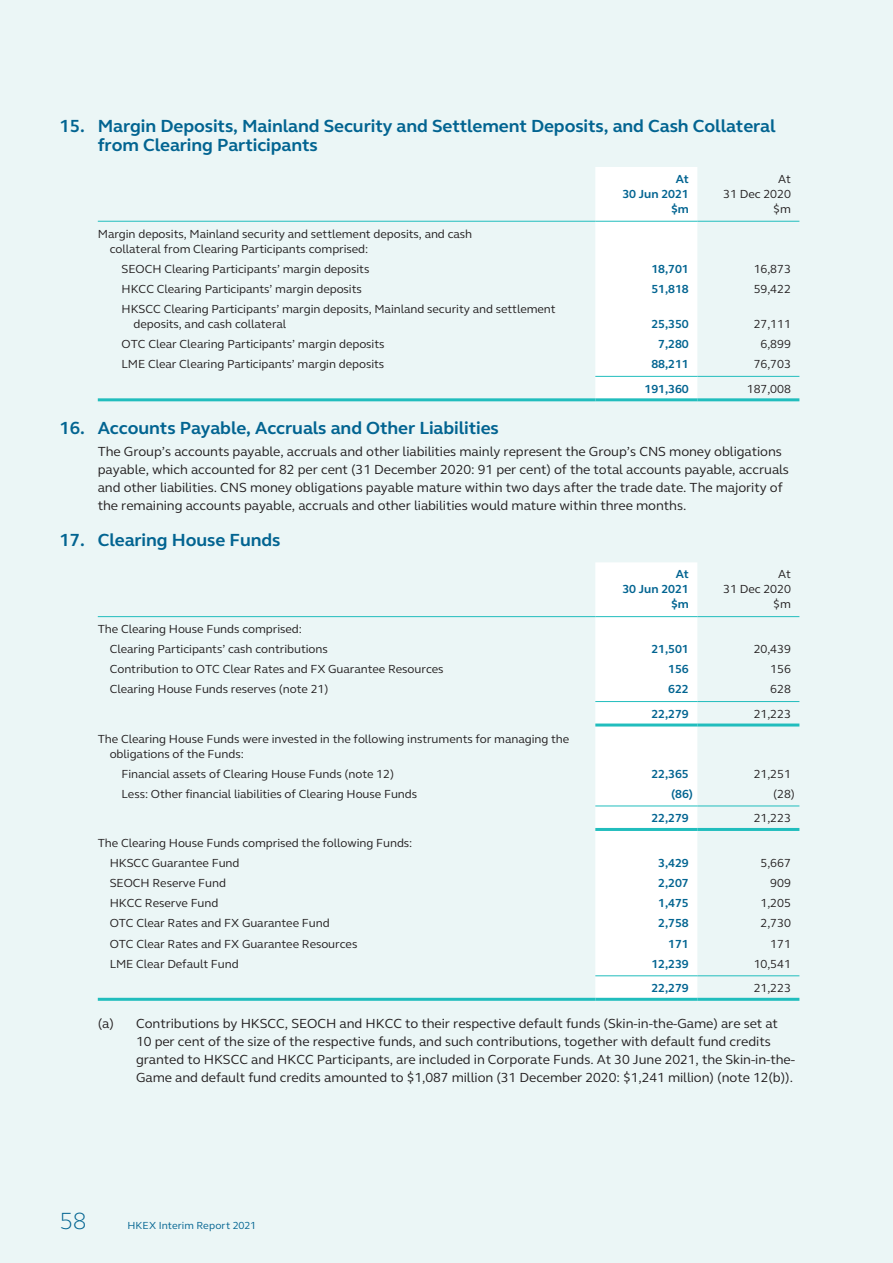
<style>
.page{position:relative;width:893px;height:1263px;background:#ebf6f6}
.page>*{position:absolute;margin:0;border:0;box-sizing:border-box;transform-origin:0 0}
.t1{font:300 24px "FS Elliot Pro";color:#026491}
.t2{font:700 18px/18.8px "FS Elliot Pro";letter-spacing:-.005em;color:#026491}
.t3{font:13.5px/18px "FS Elliot Pro";letter-spacing:-.005em;color:#231f20}
.t4{font:12px/15px "FS Elliot Pro";letter-spacing:-.005em;color:#231f20}
.t5{font:700 12px/15px "FS Elliot Pro";letter-spacing:-.005em;color:#026491;text-align:right}
.t6{font:10.5px "FS Elliot Pro";letter-spacing:.005em;color:#026491}
</style>
<div class="page">
<div style="left:595px;top:167px;width:102px;height:231px;background:#fff"></div>
<hr style="left:98px;top:221px;width:497px;height:1px;background:#21bdbd">
<hr style="left:595px;top:221px;width:102px;height:1px;background:#21bdbd">
<hr style="left:697px;top:221px;width:102px;height:1px;background:#21bdbd">
<hr style="left:595px;top:376px;width:102px;height:1px;background:#21bdbd">
<hr style="left:697px;top:376px;width:102px;height:1px;background:#21bdbd">
<hr style="left:98px;top:398px;width:497px;height:3px;background:#21bdbd">
<hr style="left:595px;top:398px;width:102px;height:3px;background:#21bdbd">
<hr style="left:697px;top:398px;width:102px;height:3px;background:#21bdbd">
<div style="left:595px;top:562px;width:102px;height:436px;background:#fff"></div>
<hr style="left:98px;top:616px;width:497px;height:1px;background:#21bdbd">
<hr style="left:595px;top:616px;width:102px;height:1px;background:#21bdbd">
<hr style="left:697px;top:616px;width:102px;height:1px;background:#21bdbd">
<hr style="left:595px;top:701px;width:102px;height:1px;background:#21bdbd">
<hr style="left:697px;top:701px;width:102px;height:1px;background:#21bdbd">
<hr style="left:595px;top:723px;width:102px;height:3px;background:#21bdbd">
<hr style="left:697px;top:723px;width:102px;height:3px;background:#21bdbd">
<hr style="left:595px;top:805px;width:102px;height:1px;background:#21bdbd">
<hr style="left:697px;top:805px;width:102px;height:1px;background:#21bdbd">
<hr style="left:595px;top:828px;width:102px;height:3px;background:#21bdbd">
<hr style="left:697px;top:828px;width:102px;height:3px;background:#21bdbd">
<hr style="left:595px;top:975px;width:102px;height:1px;background:#21bdbd">
<hr style="left:697px;top:975px;width:102px;height:1px;background:#21bdbd">
<hr style="left:98px;top:998px;width:497px;height:3px;background:#21bdbd">
<hr style="left:595px;top:998px;width:102px;height:3px;background:#21bdbd">
<hr style="left:697px;top:998px;width:102px;height:3px;background:#21bdbd">
<h2 class="t2" style="left:98px;top:116px;width:679px;text-indent:-38px">15. Margin Deposits, Mainland Security and Settlement Deposits, and Cash Collateral from Clearing Participants</h2>
<p class="t5" style="left:622px;top:171px;width:68px">At<br>30 Jun 2021</p>
<p class="t4" style="left:723px;top:171px;width:69px;text-align:right">At<br>31 Dec 2020</p>
<p class="t5" style="left:671px;top:201px;width:19px">$m</p>
<p class="t4" style="left:773px;top:201px;width:19px">$m</p>
<p class="t4" style="left:110px;top:226px;width:364px;text-indent:-12px">Margin deposits, Mainland security and settlement deposits, and cash collateral from Clearing Participants comprised:</p>
<p class="t4" style="left:122px;top:261px;width:249px">SEOCH Clearing Participants’ margin deposits</p>
<p class="t5" style="left:651px;top:261px;width:39px">18,701</p>
<p class="t4" style="left:754px;top:261px;width:39px">16,873</p>
<p class="t4" style="left:122px;top:281px;width:242px">HKCC Clearing Participants’ margin deposits</p>
<p class="t5" style="left:651px;top:281px;width:39px">51,818</p>
<p class="t4" style="left:754px;top:281px;width:39px">59,422</p>
<p class="t4" style="left:134px;top:301px;width:424px;text-indent:-12px">HKSCC Clearing Participants’ margin deposits, Mainland security and settlement deposits, and cash collateral</p>
<p class="t5" style="left:651px;top:316px;width:39px">25,350</p>
<p class="t4" style="left:754px;top:316px;width:39px">27,111</p>
<p class="t4" style="left:122px;top:336px;width:264px">OTC Clear Clearing Participants’ margin deposits</p>
<p class="t5" style="left:658px;top:336px;width:32px">7,280</p>
<p class="t4" style="left:760px;top:336px;width:32px">6,899</p>
<p class="t4" style="left:122px;top:356px;width:264px">LME Clear Clearing Participants’ margin deposits</p>
<p class="t5" style="left:651px;top:356px;width:39px">88,211</p>
<p class="t4" style="left:754px;top:356px;width:39px">76,703</p>
<p class="t5" style="left:645px;top:381px;width:46px">191,360</p>
<p class="t4" style="left:747px;top:381px;width:46px">187,008</p>
<h2 class="t2" style="left:60px;top:418px;width:441px">16. Accounts Payable, Accruals and Other Liabilities</h2>
<p class="t3" style="left:98px;top:442px;width:693px">The Group’s accounts payable, accruals and other liabilities mainly represent the Group’s CNS money obligations payable, which accounted for 82 per cent (31 December 2020: 91 per cent) of the total accounts payable, accruals and other liabilities. CNS money obligations payable mature within two days after the trade date. The majority of the remaining accounts payable, accruals and other liabilities would mature within three months.</p>
<h2 class="t2" style="left:60px;top:530px;width:222px">17. Clearing House Funds</h2>
<p class="t5" style="left:622px;top:567px;width:68px">At<br>30 Jun 2021</p>
<p class="t4" style="left:723px;top:566px;width:69px;text-align:right">At<br>31 Dec 2020</p>
<p class="t5" style="left:671px;top:597px;width:19px">$m</p>
<p class="t4" style="left:773px;top:596px;width:19px">$m</p>
<p class="t4" style="left:110px;top:619px;width:220px;line-height:20.1px;text-indent:-12px">The Clearing House Funds comprised:<br>Clearing Participants’ cash contributions</p>
<p class="t5" style="left:651px;top:641px;width:39px">21,501</p>
<p class="t4" style="left:754px;top:641px;width:39px">20,439</p>
<p class="t4" style="left:110px;top:661px;width:335px">Contribution to OTC Clear Rates and FX Guarantee Resources</p>
<p class="t5" style="left:668px;top:661px;width:22px">156</p>
<p class="t4" style="left:770px;top:661px;width:22px">156</p>
<p class="t4" style="left:110px;top:681px;width:220px">Clearing House Funds reserves (note 21)</p>
<p class="t5" style="left:668px;top:682px;width:22px">622</p>
<p class="t4" style="left:770px;top:681px;width:22px">628</p>
<p class="t5" style="left:651px;top:706px;width:39px">22,279</p>
<p class="t4" style="left:754px;top:706px;width:39px">21,223</p>
<p class="t4" style="left:110px;top:731px;width:461px;text-indent:-12px">The Clearing House Funds were invested in the following instruments for managing the obligations of the Funds:</p>
<p class="t4" style="left:122px;top:766px;width:274px">Financial assets of Clearing House Funds (note 12)</p>
<p class="t5" style="left:651px;top:766px;width:39px">22,365</p>
<p class="t4" style="left:754px;top:766px;width:39px">21,251</p>
<p class="t4" style="left:122px;top:786px;width:297px">Less: Other financial liabilities of Clearing House Funds</p>
<p class="t5" style="left:671px;top:786px;width:24px">(86)</p>
<p class="t4" style="left:773px;top:786px;width:23px">(28)</p>
<p class="t5" style="left:651px;top:811px;width:39px">22,279</p>
<p class="t4" style="left:754px;top:810px;width:39px">21,223</p>
<p class="t4" style="left:110px;top:832px;width:304px;line-height:20.1px;text-indent:-12px">The Clearing House Funds comprised the following Funds:<br>HKSCC Guarantee Fund</p>
<p class="t5" style="left:658px;top:855px;width:32px">3,429</p>
<p class="t4" style="left:760px;top:855px;width:32px">5,667</p>
<p class="t4" style="left:110px;top:875px;width:118px">SEOCH Reserve Fund</p>
<p class="t5" style="left:658px;top:875px;width:32px">2,207</p>
<p class="t4" style="left:770px;top:875px;width:22px">909</p>
<p class="t4" style="left:110px;top:895px;width:110px">HKCC Reserve Fund</p>
<p class="t5" style="left:658px;top:895px;width:32px">1,475</p>
<p class="t4" style="left:760px;top:895px;width:32px">1,205</p>
<p class="t4" style="left:110px;top:915px;width:221px">OTC Clear Rates and FX Guarantee Fund</p>
<p class="t5" style="left:658px;top:916px;width:32px">2,758</p>
<p class="t4" style="left:760px;top:915px;width:32px">2,730</p>
<p class="t4" style="left:110px;top:936px;width:249px">OTC Clear Rates and FX Guarantee Resources</p>
<p class="t5" style="left:668px;top:936px;width:22px">171</p>
<p class="t4" style="left:770px;top:936px;width:22px">171</p>
<p class="t4" style="left:110px;top:956px;width:131px">LME Clear Default Fund</p>
<p class="t5" style="left:651px;top:956px;width:39px">12,239</p>
<p class="t4" style="left:754px;top:956px;width:39px">10,541</p>
<p class="t5" style="left:651px;top:980px;width:39px">22,279</p>
<p class="t4" style="left:754px;top:980px;width:39px">21,223</p>
<p class="t3" style="left:136px;top:1014px;width:661px;text-indent:-38px">(a) Contributions by HKSCC, SEOCH and HKCC to their respective default funds (Skin-in-the-Game) are set at 10 per cent of the size of the respective funds, and such contributions, together with default fund credits granted to HKSCC and HKCC Participants, are included in Corporate Funds. At 30 June 2021, the Skin-in-the-Game and default fund credits amounted to $1,087 million (31 December 2020: $1,241 million) (note 12(b)).</p>
<h1 class="t1" style="left:60px;top:1205px;width:29px">58</h1>
<p class="t6" style="left:128px;top:1218px;width:130px">HKEX Interim Report 2021</p>
</div>
